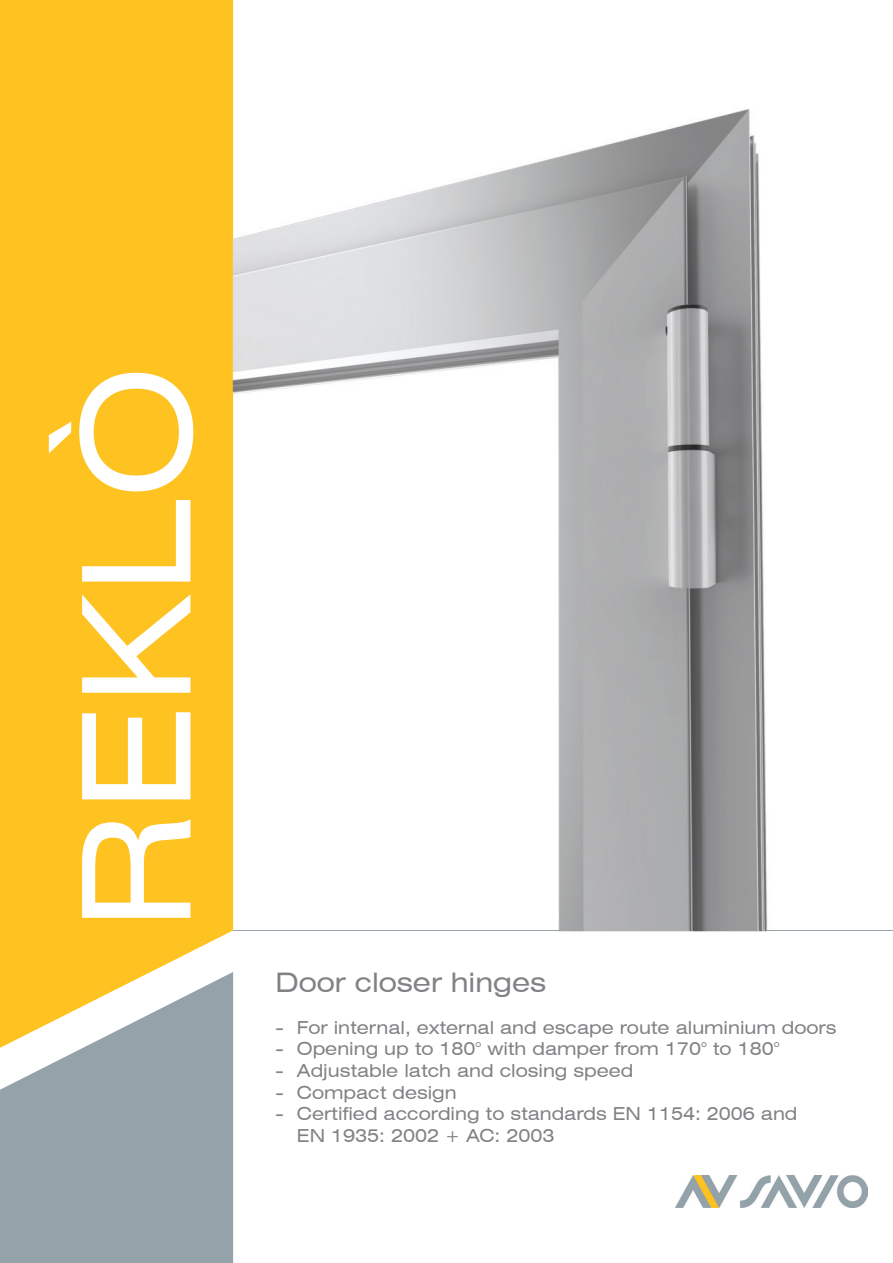
<style>
.page{position:relative;width:893px;height:1263px;background:#fff}
.page>*{position:absolute;margin:0;border:0;box-sizing:border-box;transform-origin:0 0}
.t1{font:expanded 150px "Swiss 721 BT";color:#fff}
.t2{font:expanded 27px "Swiss 721 BT";color:#808285}
.t3{font:expanded 18px/21.6px "Swiss 721 BT";color:#808285}
</style>
<div class="page">
<div style="left:0;top:0;width:233px;height:972px;background:#fec221"></div>
<svg style="left:0;top:972px;width:233px;height:291px;fill:#94a2aa"></svg>
<img style="left:676px;top:1176px;width:191px;height:31px">
<hr style="left:233px;top:930px;width:660px;height:1px;background:#94a2aa">
<img style="left:233px;top:60px;width:535px;height:871px">
<h1 class="t1" style="left:77px;top:930px;width:565px;rotate:-90deg">REKLÒ</h1>
<h2 class="t2" style="left:276px;top:972px;width:272px">Door closer hinges</h2>
<p class="t3" style="left:276px;top:1018px;width:562px">- For internal, external and escape route aluminium doors</p>
<p class="t3" style="left:276px;top:1039px;width:505px">- Opening up to 180° with damper from 170° to 180°</p>
<p class="t3" style="left:276px;top:1061px;width:359px">- Adjustable latch and closing speed</p>
<p class="t3" style="left:276px;top:1083px;width:183px">- Compact design</p>
<p class="t3" style="left:297px;top:1104px;width:502px;text-indent:-21px">- Certified according to standards EN 1154: 2006 and<br>EN 1935: 2002 + AC: 2003</p>
</div>
